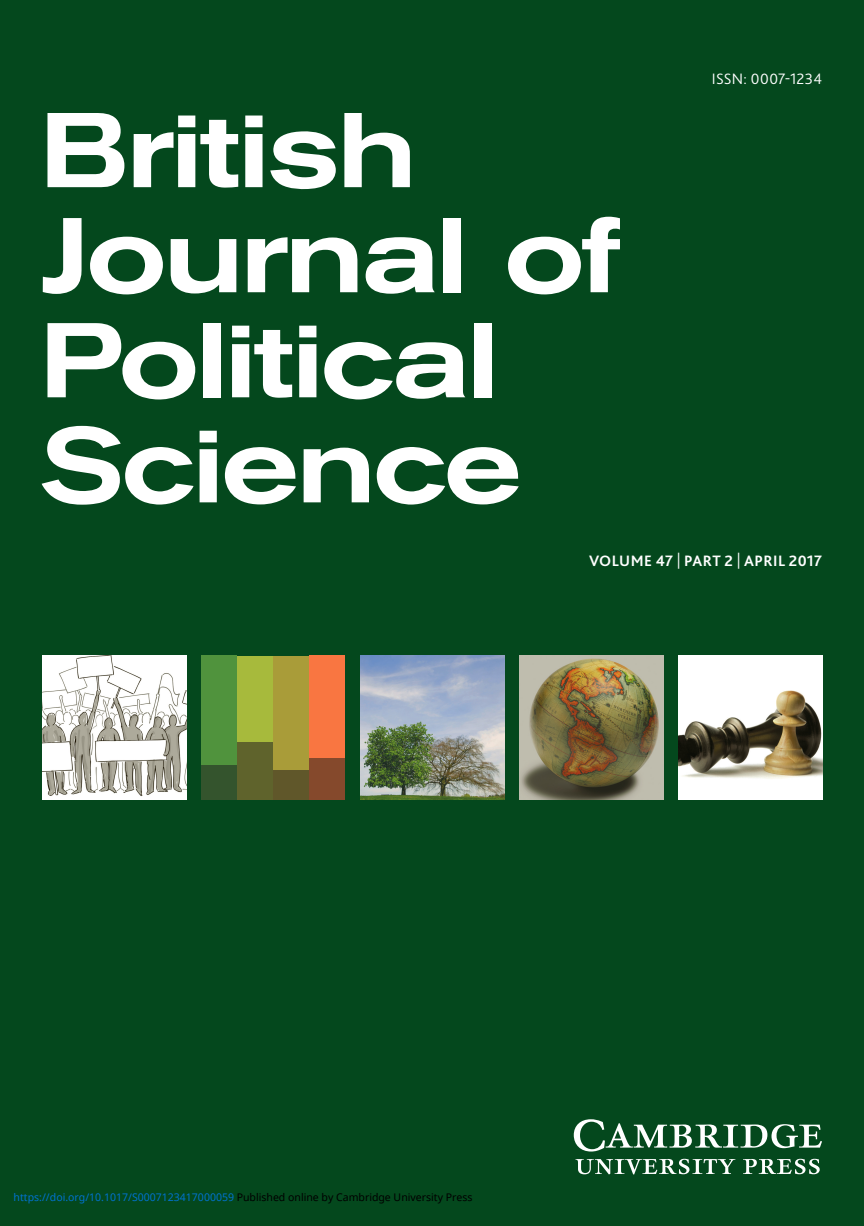
<style>
.page{position:relative;width:864px;height:1226px;background:#fff}
.page>*{position:absolute;margin:0;border:0;box-sizing:border-box;transform-origin:0 0}
.t1{font:700 15.75px "Bliss 2";letter-spacing:.02em;color:#fff}
.t2{font:300 15.75px "Bliss 2";letter-spacing:.015em;color:#fff}
.t3{font:10.5px "Noto Sans";color:#0172cf}
.s1{font-weight:300}
.s2{color:#000}
</style>
<div class="page">
<div style="left:0;top:0;width:863px;height:1225px;background:#04481d"></div>
<hr style="left:0;top:1034px;width:1px;height:191px;background:#627c51">
<svg style="left:573px;top:1119px;width:248px;height:32px"></svg>
<svg style="left:575px;top:1158px;width:160px;height:16px"></svg>
<svg style="left:743px;top:1158px;width:76px;height:16px"></svg>
<img style="left:519px;top:655px;width:144px;height:144px">
<img style="left:678px;top:655px;width:143px;height:144px">
<img style="left:360px;top:655px;width:144px;height:144px">
<img style="left:42px;top:655px;width:144px;height:144px">
<div style="left:201px;top:765px;width:36px;height:34px;background:#34542d"></div>
<div style="left:201px;top:655px;width:36px;height:110px;background:#50933d"></div>
<div style="left:273px;top:769px;width:36px;height:30px;background:#60572a"></div>
<div style="left:273px;top:655px;width:36px;height:114px;background:#a99c39"></div>
<div style="left:309px;top:758px;width:36px;height:41px;background:#85492c"></div>
<div style="left:309px;top:655px;width:36px;height:103px;background:#f97641"></div>
<div style="left:237px;top:655px;width:36px;height:87px;background:#a7ba3c"></div>
<div style="left:237px;top:742px;width:36px;height:57px;background:#5f632c"></div>
<svg style="left:47px;top:113px;width:77px;height:74px"></svg>
<svg style="left:134px;top:115px;width:104px;height:72px"></svg>
<svg style="left:245px;top:115px;width:17px;height:72px"></svg>
<svg style="left:270px;top:131px;width:65px;height:58px"></svg>
<svg style="left:344px;top:113px;width:65px;height:74px"></svg>
<svg style="left:43px;top:218px;width:38px;height:76px"></svg>
<svg style="left:90px;top:236px;width:73px;height:58px"></svg>
<svg style="left:171px;top:239px;width:65px;height:54px"></svg>
<svg style="left:247px;top:237px;width:110px;height:55px"></svg>
<svg style="left:365px;top:237px;width:69px;height:57px"></svg>
<div style="left:443px;top:218px;width:17px;height:74px;background:#fff"></div>
<svg style="left:508px;top:217px;width:111px;height:77px"></svg>
<svg style="left:47px;top:323px;width:148px;height:76px"></svg>
<div style="left:203px;top:323px;width:17px;height:74px;background:#fff"></div>
<svg style="left:232px;top:325px;width:60px;height:72px"></svg>
<svg style="left:299px;top:325px;width:17px;height:72px"></svg>
<svg style="left:324px;top:342px;width:141px;height:57px"></svg>
<div style="left:474px;top:323px;width:17px;height:74px;background:#fff"></div>
<svg style="left:42px;top:426px;width:151px;height:78px"></svg>
<svg style="left:199px;top:430px;width:18px;height:72px"></svg>
<svg style="left:225px;top:447px;width:71px;height:57px"></svg>
<svg style="left:303px;top:447px;width:66px;height:55px"></svg>
<svg style="left:376px;top:447px;width:142px;height:57px"></svg>
<h1 class="t2" style="left:711px;top:72px;width:112px">ISSN: 0007-1234</h1>
<h1 class="t1" style="left:588px;top:555px;width:234px">VOLUME 47 <span class="s1">|</span> PART 2 <span class="s1">|</span> APRIL 2017</h1>
<p class="t3" style="left:14px;top:1189px;width:460px">https://doi.org/10.1017/S0007123417000059 <span class="s2">Published online by Cambridge University Press</span></p>
</div>
